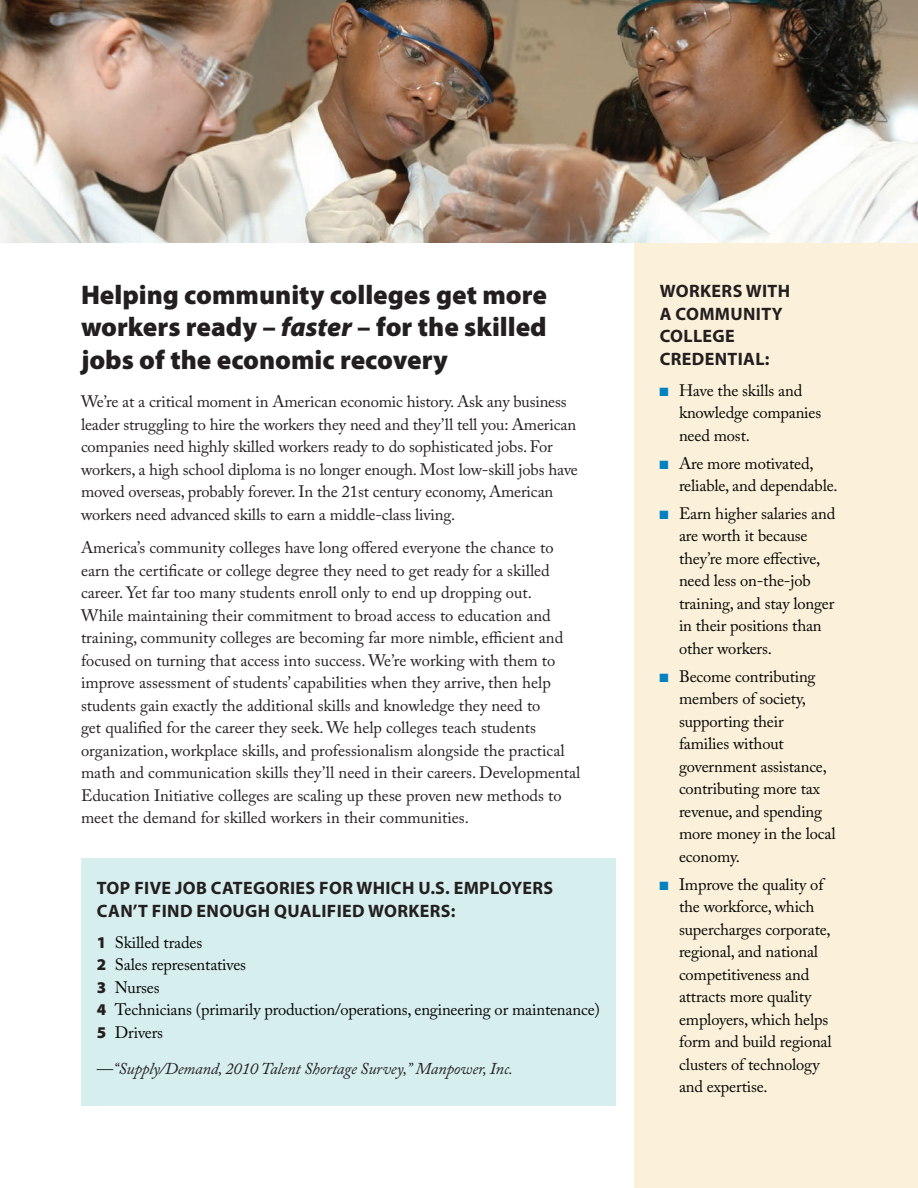
<style>
.page{position:relative;width:918px;height:1188px;background:#fff}
.page>*{position:absolute;margin:0;border:0;box-sizing:border-box;transform-origin:0 0}
.t1{font:900 27px/32.4px "Myriad Pro";color:#231f20;text-align:justify}
.t2{font:700 18px/22.5px "Myriad Pro";letter-spacing:.02em;color:#231f20}
.t3{font:16.5px/22.5px "Adobe Caslon Pro";color:#231f20}
.t4{font:16.5px/22.5px "Adobe Caslon Pro";letter-spacing:-.01em;color:#040503}
.t5{font:italic 16.5px "Adobe Caslon Pro";letter-spacing:-.01em;color:#231f20}
.s1{font-style:italic}
.s2{font-family:"Myriad Pro";font-weight:900;color:#231f20}
.s3{font-style:normal}
.s4{color:#0082c1}
</style>
<div class="page">
<div style="left:634px;top:241px;width:284px;height:947px;background:#fbf0d9"></div>
<div style="left:81px;top:858px;width:535px;height:248px;background:#d6eeee"></div>
<img style="left:0;top:0;width:918px;height:243px">
<p class="t1" style="left:81px;top:277px;width:467px">Helping community colleges get more workers ready – <span class="s1">faster</span> – for the skilled jobs of the economic recovery</p>
<p class="t3" style="left:81px;top:390px;width:498px">We’re at a critical moment in American economic history. Ask any business leader struggling to hire the workers they need and they’ll tell you: American companies need highly skilled workers ready to do sophisticated jobs. For workers, a high school diploma is no longer enough. Most low-skill jobs have moved overseas, probably forever. In the 21st century economy, American workers need advanced skills to earn a middle-class living.</p>
<p class="t3" style="left:81px;top:536px;width:501px">America’s community colleges have long offered everyone the chance to earn the certificate or college degree they need to get ready for a skilled career. Yet far too many students enroll only to end up dropping out.<br>While maintaining their commitment to broad access to education and training, community colleges are becoming far more nimble, efficient and focused on turning that access into success. We’re working with them to improve assessment of students’ capabilities when they arrive, then help students gain exactly the additional skills and knowledge they need to<br>get qualified for the career they seek. We help colleges teach students organization, workplace skills, and professionalism alongside the practical math and communication skills they’ll need in their careers. Developmental Education Initiative colleges are scaling up these proven new methods to meet the demand for skilled workers in their communities.</p>
<p class="t2" style="left:97px;top:876px;width:458px">TOP FIVE JOB CATEGORIES FOR WHICH U.S. EMPLOYERS<br>CAN’T FIND ENOUGH QUALIFIED WORKERS:</p>
<p class="t4" style="left:97px;top:931px;width:505px"><span class="s2">1</span> Skilled trades<br><span class="s2">2</span> Sales representatives<br><span class="s2">3</span> Nurses<br><span class="s2">4</span> Technicians (primarily production/ operations, engineering or maintenance)<br><span class="s2">5</span> Drivers</p>
<p class="t5" style="left:97px;top:1058px;width:418px"><span class="s3">—</span>“Supply/Demand, 2010 Talent Shortage Survey,” Manpower, Inc.</p>
<p class="t2" style="left:660px;top:279px;width:132px">WORKERS WITH<br>A COMMUNITY<br>COLLEGE<br>CREDENTIAL:</p>
<p class="t4" style="left:679px;top:379px;width:144px;text-indent:-19px"><span class="s4">■</span> Have the skills and knowledge companies need most.</p>
<p class="t4" style="left:679px;top:452px;width:160px;text-indent:-19px"><span class="s4">■</span> Are more motivated, reliable, and dependable.</p>
<p class="t4" style="left:679px;top:502px;width:158px;text-indent:-19px"><span class="s4">■</span> Earn higher salaries and are worth it because they’re more effective, need less on-the-job training, and stay longer in their positions than other workers.</p>
<p class="t4" style="left:679px;top:665px;width:158px;text-indent:-19px"><span class="s4">■</span> Become contributing members of society, supporting their families without government assistance, contributing more tax revenue, and spending more money in the local economy.</p>
<p class="t4" style="left:679px;top:873px;width:154px;text-indent:-19px"><span class="s4">■</span> Improve the quality of the workforce, which supercharges corporate, regional, and national competitiveness and attracts more quality employers, which helps form and build regional clusters of technology and expertise.</p>
</div>
